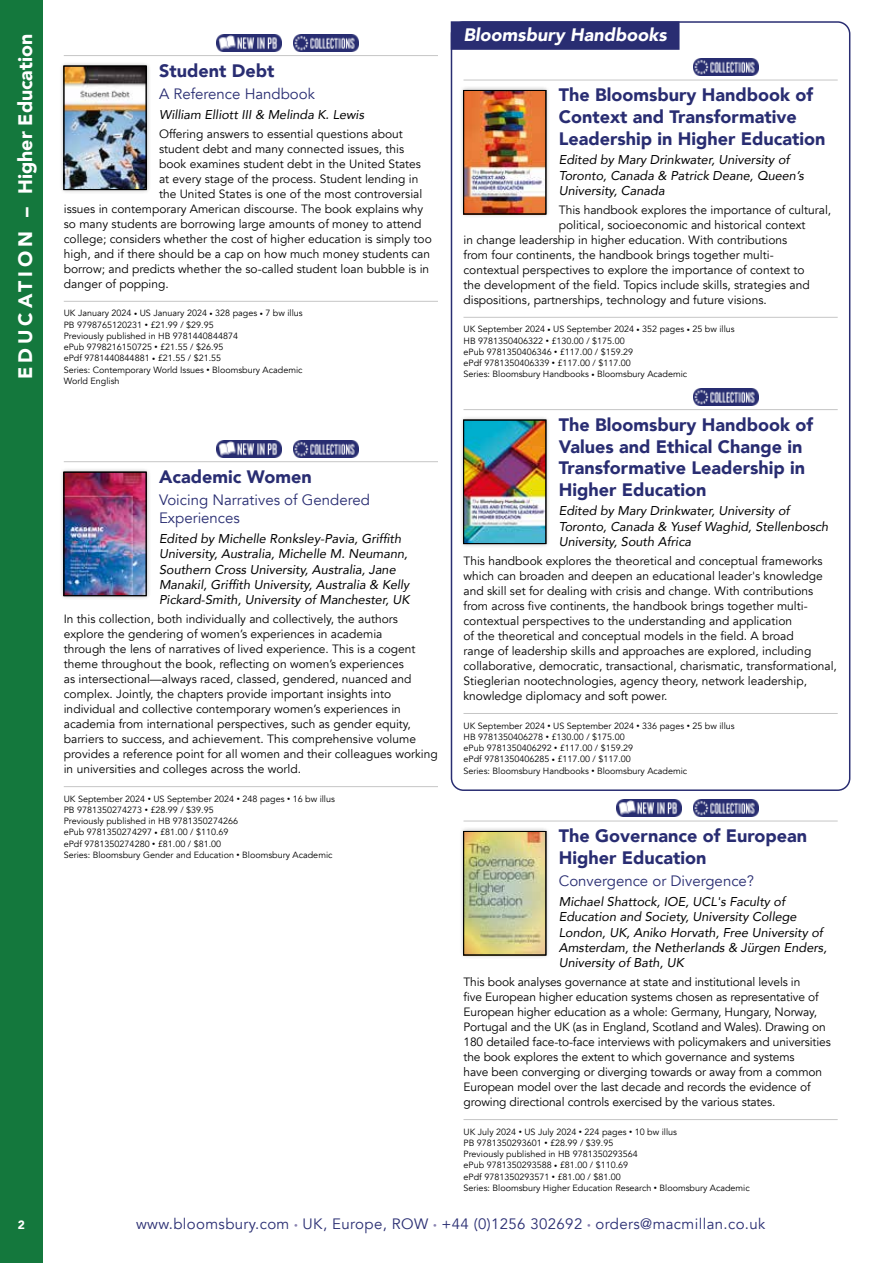
<style>
.page{position:relative;width:893px;height:1263px;background:#fff}
.page>*{position:absolute;margin:0;border:0;box-sizing:border-box;transform-origin:0 0}
.t1{font:900 19.5px "Avenir";color:#fff}
.t2{font:900 18px/21.6px "Avenir";color:#292d72}
.t3{font:italic 900 18px "Avenir";color:#fff}
.t4{font:15px/18px "Avenir";color:#292d72}
.t5{font:15px "Avenir";letter-spacing:.025em;color:#292d72}
.t6{font:italic 12.75px/15.3px "Avenir";color:#000}
.t7{font:12px/15px "Avenir";color:#000}
.t8{font:900 12px "Avenir";color:#fff}
.t9{font:9px/11.2px "Avenir";color:#000}
.s1{font-size:6.3px}
.s2{font-size:7.5px;color:#8b84b2}
</style>
<div class="page">
<div style="left:0;top:0;width:43px;height:1263px;background:#14783d"></div>
<hr style="left:463px;top:80px;width:375px;height:1px;background:#c6c6c6">
<hr style="left:463px;top:317px;width:375px;height:1px;background:#c6c6c6">
<img style="left:693px;top:58px;width:65px;height:17px">
<div style="left:459px;top:86px;width:92px;height:132px;background:#000;opacity:.25"></div>
<div style="left:463px;top:90px;width:83px;height:124px;border:1px solid #000"></div>
<hr style="left:463px;top:409px;width:375px;height:1px;background:#c6c6c6">
<hr style="left:463px;top:713px;width:375px;height:1px;background:#c6c6c6">
<img style="left:693px;top:388px;width:65px;height:17px">
<div style="left:459px;top:415px;width:92px;height:133px;background:#000;opacity:.25"></div>
<div style="left:463px;top:420px;width:83px;height:124px;border:1px solid #000"></div>
<hr style="left:64px;top:55px;width:374px;height:1px;background:#c6c6c6">
<hr style="left:64px;top:301px;width:374px;height:1px;background:#c6c6c6">
<img style="left:217px;top:34px;width:65px;height:17px">
<img style="left:293px;top:34px;width:65px;height:17px">
<div style="left:59px;top:61px;width:92px;height:133px;background:#000;opacity:.25"></div>
<div style="left:64px;top:66px;width:82px;height:124px;border:1px solid #000"></div>
<hr style="left:64px;top:461px;width:374px;height:1px;background:#c6c6c6">
<hr style="left:64px;top:786px;width:374px;height:1px;background:#c6c6c6">
<img style="left:217px;top:440px;width:65px;height:17px">
<img style="left:293px;top:440px;width:65px;height:17px">
<div style="left:59px;top:467px;width:92px;height:133px;background:#000;opacity:.25"></div>
<div style="left:64px;top:472px;width:82px;height:124px;border:1px solid #000"></div>
<hr style="left:463px;top:821px;width:375px;height:1px;background:#c6c6c6">
<hr style="left:463px;top:1119px;width:375px;height:1px;background:#c6c6c6">
<img style="left:617px;top:799px;width:65px;height:17px">
<img style="left:693px;top:799px;width:65px;height:17px">
<div style="left:459px;top:827px;width:92px;height:132px;background:#000;opacity:.25"></div>
<div style="left:463px;top:831px;width:83px;height:124px;border:1px solid #000"></div>
<div style="left:451px;top:21px;width:228px;height:29px;background:#292d72"></div>
<div style="left:451px;top:21px;width:399px;height:770px;border:2px solid #292d72;border-radius:12px"></div>
<h1 class="t1" style="left:9px;top:379px;width:346px;rotate:-90deg">E D U C AT I O N – Higher Education</h1>
<h2 class="t3" style="left:463px;top:20px;width:205px">Bloomsbury Handbooks</h2>
<h2 class="t2" style="left:159px;top:59px;width:117px">Student Debt</h2>
<p class="t4" style="left:159px;top:85px;width:157px">A Reference Handbook</p>
<p class="t6" style="left:159px;top:107px;width:207px">William Elliott III &amp; Melinda K. Lewis</p>
<p class="t7" style="left:159px;top:127px;width:245px">Offering answers to essential questions about</p>
<p class="t7" style="left:159px;top:142px;width:247px">student debt and many connected issues, this</p>
<p class="t7" style="left:159px;top:157px;width:263px">book examines student debt in the United States</p>
<p class="t7" style="left:159px;top:172px;width:261px">at every stage of the process. Student lending in</p>
<p class="t7" style="left:159px;top:187px;width:265px">the United States is one of the most controversial</p>
<p class="t7" style="left:64px;top:202px;width:361px">issues in contemporary American discourse. The book explains why</p>
<p class="t7" style="left:64px;top:217px;width:359px">so many students are borrowing large amounts of money to attend</p>
<p class="t7" style="left:64px;top:232px;width:369px">college; considers whether the cost of higher education is simply too</p>
<p class="t7" style="left:64px;top:247px;width:368px">high, and if there should be a cap on how much money students can</p>
<p class="t7" style="left:64px;top:262px;width:367px">borrow; and predicts whether the so-called student loan bubble is in</p>
<p class="t7" style="left:64px;top:277px;width:104px">danger of popping.</p>
<p class="t9" style="left:64px;top:308px;width:240px">UK January 2024 <span class="s1">•</span> US January 2024 <span class="s1">•</span> 328 pages <span class="s1">•</span> 7 bw illus PB 9798765120231 <span class="s1">•</span> £21.99 / $29.95<br>Previously published in HB 9781440844874<br>ePub 9798216150725 <span class="s1">•</span> £21.55 / $26.95<br>ePdf 9781440844881 <span class="s1">•</span> £21.55 / $21.55<br>Series: Contemporary World Issues <span class="s1">•</span> Bloomsbury Academic World English</p>
<h2 class="t2" style="left:559px;top:84px;width:268px">The Bloomsbury Handbook of<br>Context and Transformative<br>Leadership in Higher Education</h2>
<p class="t6" style="left:559px;top:152px;width:247px">Edited by Mary Drinkwater, University of<br>Toronto, Canada &amp; Patrick Deane, Queen’s<br>University, Canada</p>
<p class="t7" style="left:559px;top:203px;width:274px">This handbook explores the importance of cultural,</p>
<p class="t7" style="left:559px;top:218px;width:248px">political, socioeconomic and historical context</p>
<p class="t7" style="left:463px;top:233px;width:325px">in change leadership in higher education. With contributions</p>
<p class="t7" style="left:463px;top:248px;width:312px">from four continents, the handbook brings together multi-</p>
<p class="t7" style="left:463px;top:263px;width:343px">contextual perspectives to explore the importance of context to</p>
<p class="t7" style="left:463px;top:278px;width:348px">the development of the field. Topics include skills, strategies and</p>
<p class="t7" style="left:463px;top:293px;width:303px">dispositions, partnerships, technology and future visions.</p>
<p class="t9" style="left:463px;top:324px;width:273px">UK September 2024 <span class="s1">•</span> US September 2024 <span class="s1">•</span> 352 pages <span class="s1">•</span> 25 bw illus HB 9781350406322 <span class="s1">•</span> £130.00 / $175.00<br>ePub 9781350406346 <span class="s1">•</span> £117.00 / $159.29<br>ePdf 9781350406339 <span class="s1">•</span> £117.00 / $117.00<br>Series: Bloomsbury Handbooks <span class="s1">•</span> Bloomsbury Academic</p>
<h2 class="t2" style="left:559px;top:413px;width:256px">The Bloomsbury Handbook of<br>Values and Ethical Change in<br>Transformative Leadership in<br>Higher Education</h2>
<p class="t6" style="left:559px;top:503px;width:271px">Edited by Mary Drinkwater, University of<br>Toronto, Canada &amp; Yusef Waghid, Stellenbosch<br>University, South Africa</p>
<p class="t7" style="left:463px;top:554px;width:375px">This handbook explores the theoretical and conceptual frameworks which can broaden and deepen an educational leader's knowledge and skill set for dealing with crisis and change. With contributions from across five continents, the handbook brings together multi&shy;contextual perspectives to the understanding and application<br>of the theoretical and conceptual models in the field. A broad<br>range of leadership skills and approaches are explored, including collaborative, democratic, transactional, charismatic, transformational, Stieglerian nootechnologies, agency theory, network leadership, knowledge diplomacy and soft power.</p>
<p class="t9" style="left:463px;top:720px;width:273px">UK September 2024 <span class="s1">•</span> US September 2024 <span class="s1">•</span> 336 pages <span class="s1">•</span> 25 bw illus HB 9781350406278 <span class="s1">•</span> £130.00 / $175.00<br>ePub 9781350406292 <span class="s1">•</span> £117.00 / $159.29<br>ePdf 9781350406285 <span class="s1">•</span> £117.00 / $117.00<br>Series: Bloomsbury Handbooks <span class="s1">•</span> Bloomsbury Academic</p>
<h2 class="t2" style="left:159px;top:466px;width:154px">Academic Women</h2>
<p class="t4" style="left:159px;top:491px;width:212px">Voicing Narratives of Gendered<br>Experiences</p>
<p class="t6" style="left:159px;top:531px;width:252px">Edited by Michelle Ronksley-Pavia, Griffith University, Australia, Michelle M. Neumann, Southern Cross University, Australia, Jane Manakil, Griffith University, Australia &amp; Kelly Pickard-Smith, University of Manchester, UK</p>
<p class="t7" style="left:64px;top:612px;width:375px">In this collection, both individually and collectively, the authors explore the gendering of women’s experiences in academia<br>through the lens of narratives of lived experience. This is a cogent theme throughout the book, reflecting on women’s experiences<br>as intersectional—always raced, classed, gendered, nuanced and complex. Jointly, the chapters provide important insights into individual and collective contemporary women’s experiences in academia from international perspectives, such as gender equity, barriers to success, and achievement. This comprehensive volume provides a reference point for all women and their colleagues working in universities and colleges across the world.</p>
<p class="t9" style="left:64px;top:793px;width:273px">UK September 2024 <span class="s1">•</span> US September 2024 <span class="s1">•</span> 248 pages <span class="s1">•</span> 16 bw illus PB 9781350274273 <span class="s1">•</span> £28.99 / $39.95<br>Previously published in HB 9781350274266<br>ePub 9781350274297 <span class="s1">•</span> £81.00 / $110.69<br>ePdf 9781350274280 <span class="s1">•</span> £81.00 / $81.00<br>Series: Bloomsbury Gender and Education <span class="s1">•</span> Bloomsbury Academic</p>
<h2 class="t2" style="left:559px;top:825px;width:250px">The Governance of European<br>Higher Education</h2>
<p class="t4" style="left:559px;top:872px;width:197px">Convergence or Divergence?</p>
<p class="t6" style="left:559px;top:894px;width:270px">Michael Shattock, IOE, UCL's Faculty of Education and Society, University College London, UK, Aniko Horvath, Free University of Amsterdam, the Netherlands &amp; Jürgen Enders, University of Bath, UK</p>
<p class="t7" style="left:463px;top:975px;width:369px">This book analyses governance at state and institutional levels in<br>five European higher education systems chosen as representative of European higher education as a whole: Germany, Hungary, Norway, Portugal and the UK (as in England, Scotland and Wales). Drawing on 180 detailed face-to-face interviews with policymakers and universities the book explores the extent to which governance and systems<br>have been converging or diverging towards or away from a common European model over the last decade and records the evidence of growing directional controls exercised by the various states.</p>
<p class="t9" style="left:463px;top:1126px;width:288px">UK July 2024 <span class="s1">•</span> US July 2024 <span class="s1">•</span> 224 pages <span class="s1">•</span> 10 bw illus<br>PB 9781350293601 <span class="s1">•</span> £28.99 / $39.95<br>Previously published in HB 9781350293564<br>ePub 9781350293588 <span class="s1">•</span> £81.00 / $110.69<br>ePdf 9781350293571 <span class="s1">•</span> £81.00 / $81.00<br>Series: Bloomsbury Higher Education Research <span class="s1">•</span> Bloomsbury Academic</p>
<p class="t8" style="left:18px;top:1214px;width:9px">2</p>
<p class="t5" style="left:136px;top:1215px;width:631px">www.bloomsbury.com <span class="s2">•</span> UK, Europe, ROW <span class="s2">•</span> +44 (0)1256 302692 <span class="s2">•</span> orders@macmillan.co.uk</p>
</div>
